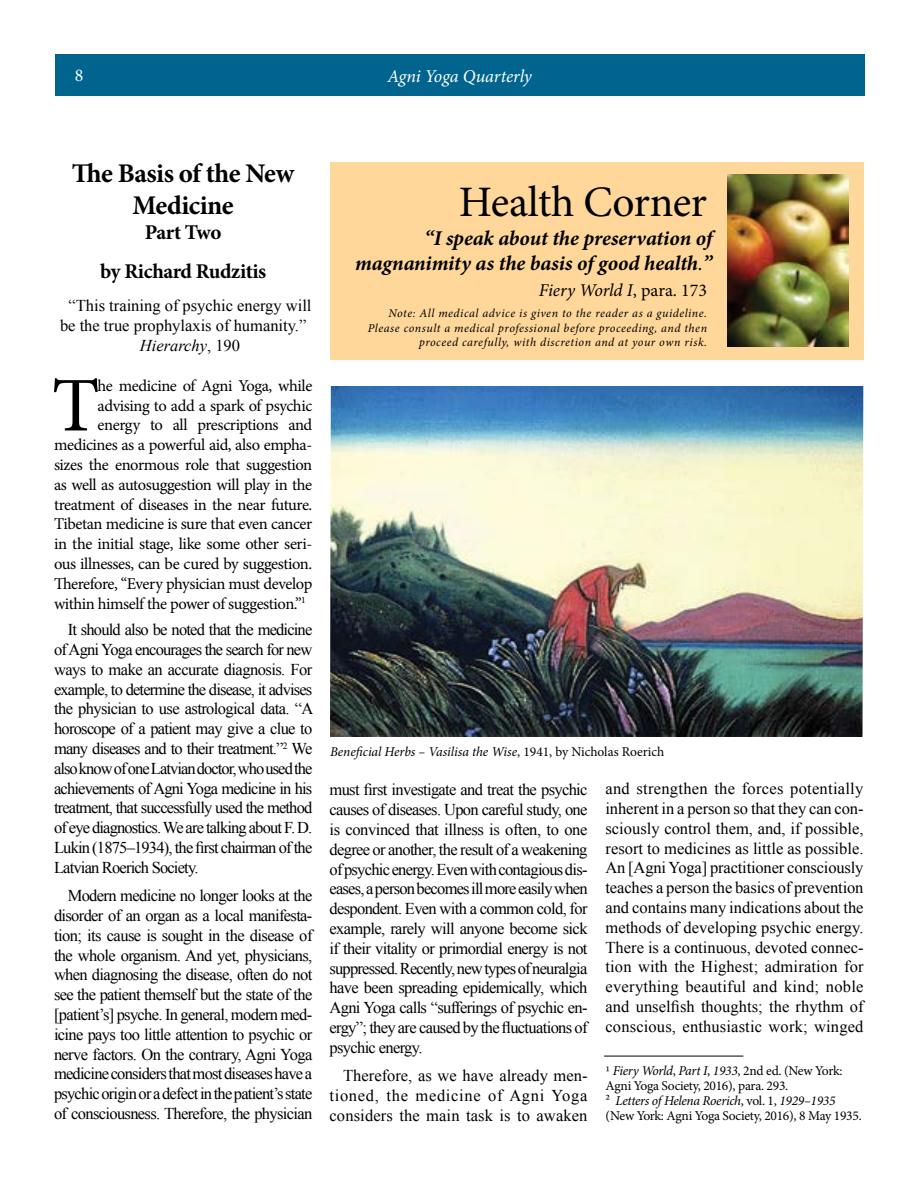
<style>
.page{position:relative;width:918px;height:1188px;background:#fff}
.page>*{position:absolute;margin:0;border:0;box-sizing:border-box;transform-origin:0 0}
.t1{font:77.4px "Minion Pro";color:#000}
.t2{font:43.5px "Minion Pro";letter-spacing:-.005em;color:#000}
.t3{font:700 27px/32.4px "Minion Pro";letter-spacing:-.02em;color:#000;text-align:center}
.t4{font:italic 700 21px/25.2px "Minion Pro";letter-spacing:-.005em;color:#000;text-align:right}
.t5{font:700 21px/38.7px "Minion Pro";letter-spacing:-.025em;color:#000;text-align:center}
.t6{font:italic 18px "Minion Pro";letter-spacing:-.005em;color:#000}
.t7{font:italic 18px "Minion Pro";letter-spacing:-.005em;color:#fff}
.t8{font:18px "Minion Pro";color:#fff}
.t9{font:16.5px/19.8px "Times New Roman";color:#000;text-align:justify}
.t10{font:16.5px "Minion Pro";letter-spacing:-.025em;color:#000}
.t11{font:13.5px/15px "Minion Pro";letter-spacing:-.02em;color:#000}
.t12{font:italic 13.5px "Minion Pro";letter-spacing:-.005em;color:#000}
.t13{font:italic 12px/14.4px "Minion Pro";letter-spacing:.045em;color:#000;text-align:right}
.s1{font-style:italic}
.s2{font-weight:400}
.s3{font-style:normal}
</style>
<div class="page">
<div style="left:55px;top:54px;width:810px;height:41px;background:#00648e"></div>
<div style="left:330px;top:162px;width:534px;height:198px;background:#ffd79a"></div>
<img style="left:727px;top:174px;width:122px;height:172px">
<img style="left:330px;top:386px;width:533px;height:351px">
<hr style="left:604px;top:1056px;width:139px;height:1px;background:#000">
<p class="t8" style="left:75px;top:63px;width:10px">8</p>
<p class="t7" style="left:388px;top:64px;width:146px">Agni Yoga Quarterly</p>
<h3 class="t3" style="left:72px;top:156px;width:224px">The Basis of the New<br>Medicine</h3>
<p class="t5" style="left:100px;top:213px;width:167px">Part Two<br>by Richard Rudzitis</p>
<p class="t9" style="left:60px;top:296px;width:253px;text-align:center">“This training of psychic energy will be the true prophylaxis of humanity.”<br><span class="s1">Hierarchy</span>, 190</p>
<h1 class="t1" style="left:52px;top:354px;width:49px">T</h1>
<p class="t10" style="left:98px;top:375px;width:216px">he medicine of Agni Yoga, while</p>
<p class="t10" style="left:98px;top:394px;width:216px">advising to add a spark of psychic</p>
<p class="t10" style="left:98px;top:414px;width:216px">energy to all prescriptions and</p>
<p class="t10" style="left:54px;top:434px;width:260px">medicines as a powerful aid, also empha-</p>
<p class="t10" style="left:54px;top:454px;width:260px">sizes the enormous role that suggestion</p>
<p class="t10" style="left:54px;top:474px;width:260px">as well as autosuggestion will play in the</p>
<p class="t10" style="left:54px;top:493px;width:260px">treatment of diseases in the near future.</p>
<p class="t10" style="left:54px;top:513px;width:260px">Tibetan medicine is sure that even cancer</p>
<p class="t10" style="left:54px;top:533px;width:260px">in the initial stage, like some other seri-</p>
<p class="t10" style="left:54px;top:553px;width:260px">ous illnesses, can be cured by suggestion.</p>
<p class="t10" style="left:54px;top:573px;width:260px">Therefore, “Every physician must develop</p>
<p class="t10" style="left:54px;top:592px;width:253px">within himself the power of suggestion.”<sup>1</sup></p>
<p class="t9" style="left:54px;top:620px;width:261px;text-indent:14px">It should also be noted that the medicine of Agni Yoga encourages the search for new ways to make an accurate diagnosis. For example, to determine the disease, it advises the physician to use astrological data. “A horoscope of a patient may give a clue to many diseases and to their treatment.”<sup>2</sup> We also know of one Latvian doctor, who used the achievements of Agni Yoga medicine in his treatment, that successfully used the method of eye diagnostics. We are talking about F. D.<br>Lukin (1875–1934), the first chairman of the Latvian Roerich Society.</p>
<p class="t9" style="left:54px;top:886px;width:260px;text-indent:14px">Modern medicine no longer looks at the disorder of an organ as a local manifesta&shy;tion; its cause is sought in the disease of the whole organism. And yet, physicians, when diagnosing the disease, often do not see the patient themself but the state of the [patient’s] psyche. In general, modern med&shy;icine pays too little attention to psychic or nerve factors. On the contrary, Agni Yoga medicine considers that most diseases have a psychic origin or a defect in the patient’s state of consciousness. Therefore, the physician</p>
<h2 class="t2" style="left:459px;top:173px;width:250px">Health Corner</h2>
<p class="t4" style="left:355px;top:226px;width:359px">“I speak about the preservation of magnanimity as the basis of good health<span class="s2">.</span>”</p>
<p class="t6" style="left:539px;top:278px;width:170px">Fiery World I<span class="s3">, para. 173</span></p>
<p class="t13" style="left:368px;top:306px;width:341px">Note: All medical advice is given to the reader as a guideline.<br>Please consult a medical professional before proceeding, and then proceed carefully, with discretion and at your own risk.</p>
<p class="t12" style="left:330px;top:742px;width:336px">Beneficial Herbs – Vasilisa the Wise<span class="s3">, 1941, by Nicholas Roerich</span></p>
<p class="t9" style="left:330px;top:780px;width:260px">must first investigate and treat the psychic causes of diseases. Upon careful study, one is convinced that illness is often, to one degree or another, the result of a weakening of psychic energy. Even with contagious dis&shy;eases, a person becomes ill more easily when despondent. Even with a common cold, for example, rarely will anyone become sick if their vitality or primordial energy is not suppressed. Recently, new types of neuralgia have been spreading epidemically, which Agni Yoga calls “sufferings of psychic en&shy;ergy”; they are caused by the fluctuations of psychic energy.</p>
<p class="t9" style="left:330px;top:1066px;width:260px;text-indent:14px">Therefore, as we have already men&shy;tioned, the medicine of Agni Yoga considers the main task is to awaken</p>
<p class="t9" style="left:606px;top:778px;width:260px">and strengthen the forces potentially inherent in a person so that they can con&shy;sciously control them, and, if possible, resort to medicines as little as possible.<br>An [Agni Yoga] practitioner consciously teaches a person the basics of prevention and contains many indications about the methods of developing psychic energy.<br>There is a continuous, devoted connec&shy;tion with the Highest; admiration for everything beautiful and kind; noble and unselfish thoughts; the rhythm of conscious, enthusiastic work; winged</p>
<p class="t11" style="left:606px;top:1064px;width:258px">1 <span class="s1">Fiery World</span>, <span class="s1">Part I</span>, <span class="s1">1933</span>, 2nd ed. (New York:<br>Agni Yoga Society, 2016), para. 293.<br>2 <span class="s1">Letters of Helena Roerich</span>, vol. 1, <span class="s1">1929–1935 </span>(New York: Agni Yoga Society, 2016), 8 May 1935.</p>
</div>
